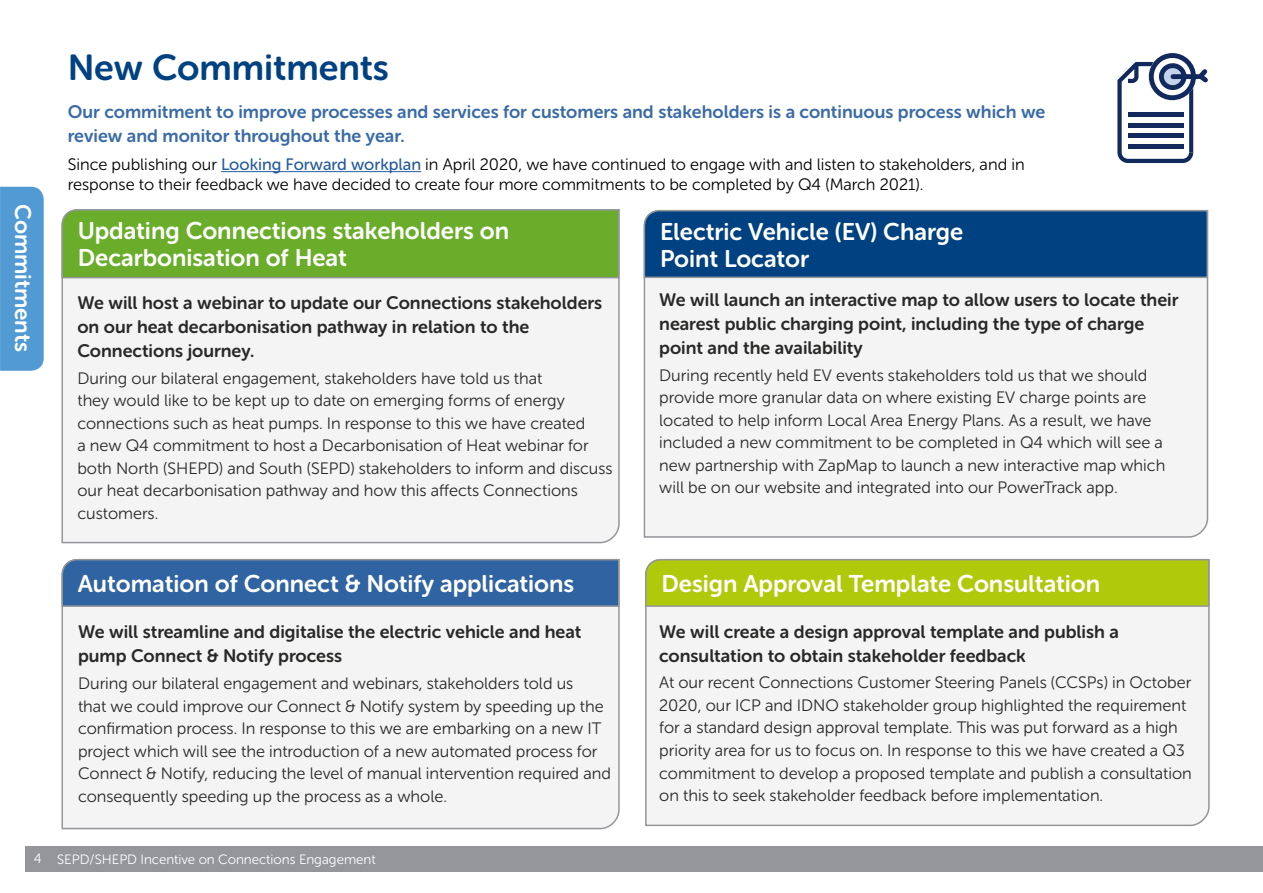
<style>
.page{position:relative;width:1263px;height:893px;background:#fff}
.page>*{position:absolute;margin:0;border:0;box-sizing:border-box;transform-origin:0 0}
.t1{font:36px "Museo Sans Rounded 700";color:#004182}
.t2{font:24px/27px "Museo Sans Rounded 700";color:#fff}
.t3{font:22.5px "Museo Sans Rounded 700";color:#fff}
.t4{font:18px/24px "Museo Sans Rounded 700";color:#282827}
.t5{font:18px/24px "Museo Sans Rounded 700";color:#3a6ba7}
.t6{font:16.5px/22.5px "Museo Sans Rounded 300";color:#282827}
.t7{font:16.5px/19.8px "Museo Sans Rounded 300";color:#000}
.t8{font:13.5px "Museo Sans Rounded 300";color:#fff}
.s1{font-family:"Museo Sans Rounded 500";color:#275b9b}
</style>
<div class="page">
<div style="left:645px;top:608px;width:565px;height:219px;background:#f4f4f5"></div>
<svg style="left:645px;top:558px;width:565px;height:50px;background:#b0c81e"></svg>
<div style="left:643px;top:279px;width:566px;height:259px;background:#f4f4f5"></div>
<svg style="left:643px;top:209px;width:566px;height:70px;background:#0e4a86"></svg>
<div style="left:61px;top:608px;width:559px;height:222px;background:#f4f4f5"></div>
<svg style="left:61px;top:558px;width:559px;height:50px;background:#3f6ca5"></svg>
<div style="left:61px;top:279px;width:559px;height:265px;background:#f4f4f5"></div>
<svg style="left:61px;top:209px;width:559px;height:70px;background:#6dac31"></svg>
<hr style="left:221px;top:171px;width:200px;height:1px;background:#275b9b">
<div style="left:1149px;top:53px;width:47px;height:47px;border:5px solid #11295c;border-radius:50%"></div>
<svg style="left:1117px;top:61px;width:91px;height:102px"></svg>
<div style="left:0;top:187px;width:44px;height:184px;background:#519ad4"></div>
<div style="left:26px;top:847px;width:1237px;height:25px;background:#94969a"></div>
<h3 class="t3" style="left:36px;top:204px;width:150px;rotate:90deg">Commitments</h3>
<h1 class="t1" style="left:68px;top:48px;width:323px">New Commitments</h1>
<p class="t5" style="left:68px;top:100px;width:979px">Our commitment to improve processes and services for customers and stakeholders is a continuous process which we review and monitor throughout the year.</p>
<p class="t7" style="left:68px;top:155px;width:958px">Since publishing our <span class="s1">Looking Forward workplan</span> in April 2020, we have continued to engage with and listen to stakeholders, and in response to their feedback we have decided to create four more commitments to be completed by Q4 (March 2021).</p>
<h2 class="t2" style="left:78px;top:217px;width:433px">Updating Connections stakeholders on<br>Decarbonisation of Heat</h2>
<p class="t4" style="left:77px;top:291px;width:526px">We will host a webinar to update our Connections stakeholders on our heat decarbonisation pathway in relation to the<br>Connections journey.</p>
<p class="t6" style="left:77px;top:367px;width:537px">During our bilateral engagement, stakeholders have told us that<br>they would like to be kept up to date on emerging forms of energy connections such as heat pumps. In response to this we have created<br>a new Q4 commitment to host a Decarbonisation of Heat webinar for both North (SHEPD) and South (SEPD) stakeholders to inform and discuss our heat decarbonisation pathway and how this affects Connections customers.</p>
<h2 class="t2" style="left:78px;top:570px;width:498px">Automation of Connect &amp; Notify applications</h2>
<p class="t4" style="left:78px;top:620px;width:505px">We will streamline and digitalise the electric vehicle and heat pump Connect &amp; Notify process</p>
<p class="t6" style="left:78px;top:672px;width:534px">During our bilateral engagement and webinars, stakeholders told us<br>that we could improve our Connect &amp; Notify system by speeding up the confirmation process. In response to this we are embarking on a new IT project which will see the introduction of a new automated process for Connect &amp; Notify, reducing the level of manual intervention required and consequently speeding up the process as a whole.</p>
<h2 class="t2" style="left:660px;top:218px;width:305px">Electric Vehicle (EV) Charge<br>Point Locator</h2>
<p class="t4" style="left:659px;top:288px;width:521px">We will launch an interactive map to allow users to locate their nearest public charging point, including the type of charge point and the availability</p>
<p class="t6" style="left:659px;top:364px;width:508px">During recently held EV events stakeholders told us that we should provide more granular data on where existing EV charge points are located to help inform Local Area Energy Plans. As a result, we have included a new commitment to be completed in Q4 which will see a new partnership with ZapMap to launch a new interactive map which will be on our website and integrated into our PowerTrack app.</p>
<h2 class="t2" style="left:661px;top:570px;width:440px">Design Approval Template Consultation</h2>
<p class="t4" style="left:659px;top:620px;width:461px">We will create a design approval template and publish a consultation to obtain stakeholder feedback</p>
<p class="t6" style="left:659px;top:672px;width:534px">At our recent Connections Customer Steering Panels (CCSPs) in October 2020, our ICP and IDNO stakeholder group highlighted the requirement for a standard design approval template. This was put forward as a high priority area for us to focus on. In response to this we have created a Q3 commitment to develop a proposed template and publish a consultation on this to seek stakeholder feedback before implementation.</p>
<p class="t8" style="left:34px;top:852px;width:343px">4 SEPD/SHEPD Incentive on Connections Engagement</p>
</div>
